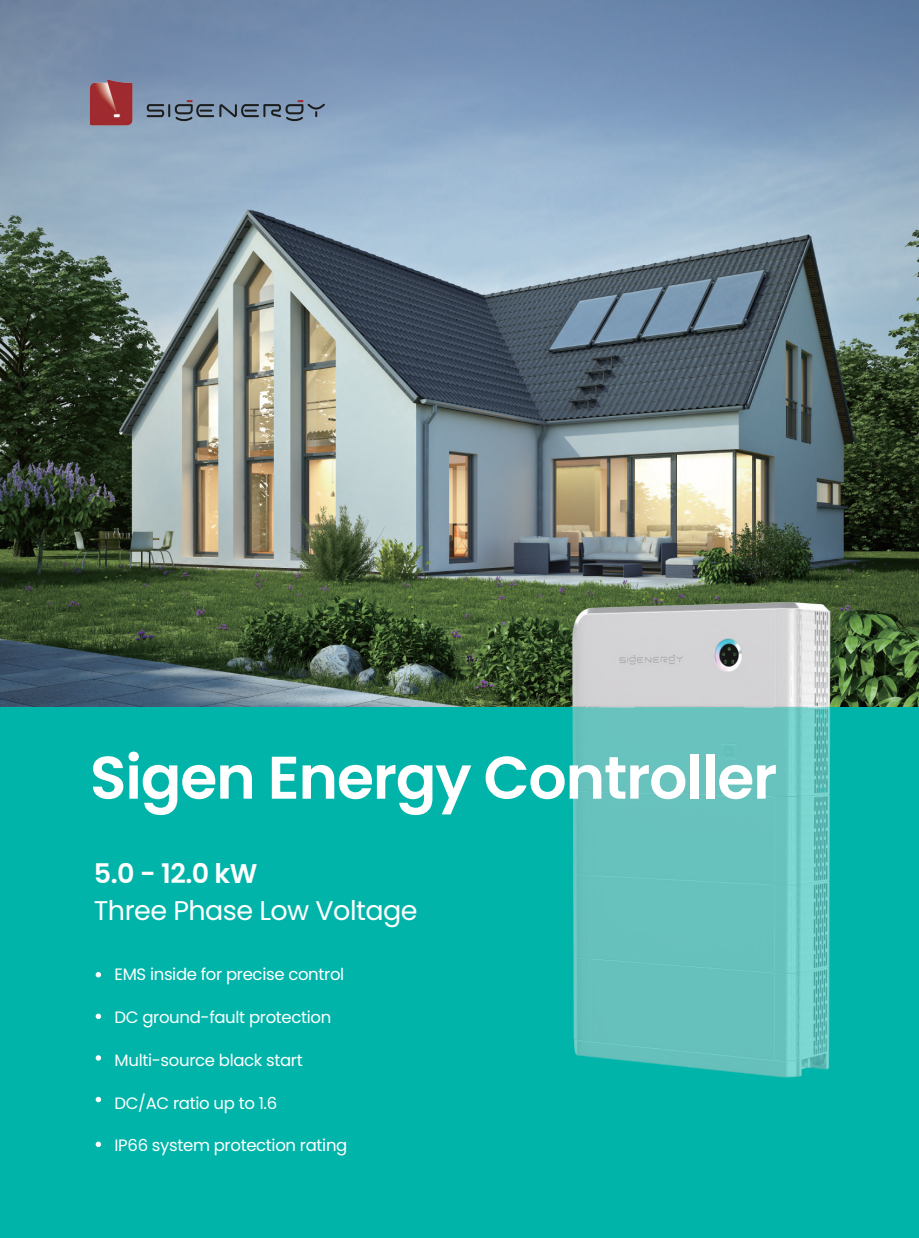
<style>
.page{position:relative;width:919px;height:1238px;background:#fff}
.page>*{position:absolute;margin:0;border:0;box-sizing:border-box;transform-origin:0 0}
.t1{font:600 60px "Poppins";letter-spacing:-.02em;color:#fff}
.t2{font:27px "Poppins";letter-spacing:-.02em;color:#fff}
.t3{font:600 27px "Poppins";color:#fff}
.t4{font:16.5px "Poppins";letter-spacing:-.02em;color:#fff}
</style>
<div class="page">
<div style="left:0;top:706px;width:918px;height:531px;background:#00b4a9"></div>
<img style="left:0;top:0;width:918px;height:706px">
<img style="left:566px;top:596px;width:271px;height:482px">
<svg style="left:147px;top:100px;width:178px;height:21px"></svg>
<img style="left:90px;top:79px;width:43px;height:46px">
<svg style="left:108px;top:83px;width:2px;height:6px"></svg>
<svg style="left:96px;top:972px;width:5px;height:5px"></svg>
<svg style="left:96px;top:1013px;width:5px;height:6px"></svg>
<svg style="left:96px;top:1055px;width:5px;height:5px"></svg>
<svg style="left:96px;top:1096px;width:5px;height:6px"></svg>
<svg style="left:96px;top:1141px;width:5px;height:5px"></svg>
<h1 class="t1" style="left:90px;top:742px;width:688px">Sigen Energy Controller</h1>
<h2 class="t3" style="left:94px;top:857px;width:165px">5.0 - 12.0 kW</h2>
<h2 class="t2" style="left:94px;top:894px;width:325px">Three Phase Low Voltage</h2>
<p class="t4" style="left:114px;top:964px;width:231px">EMS inside for precise control</p>
<p class="t4" style="left:114px;top:1007px;width:218px">DC ground-fault protection</p>
<p class="t4" style="left:114px;top:1050px;width:190px">Multi-source black start</p>
<p class="t4" style="left:114px;top:1093px;width:164px">DC/AC ratio up to 1.6</p>
<p class="t4" style="left:114px;top:1136px;width:234px">IP66 system protection rating</p>
</div>
